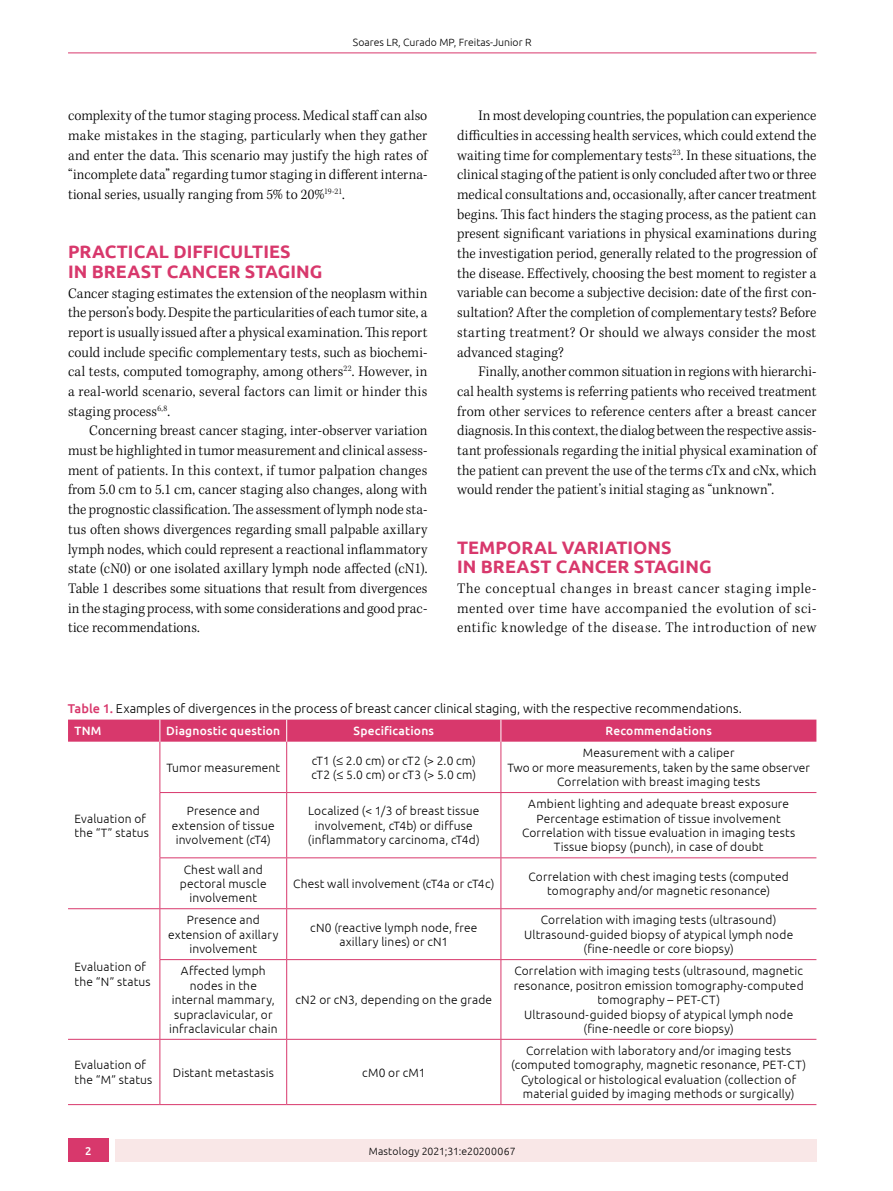
<style>
.page{position:relative;width:893px;height:1191px;background:#fff}
.page>*{position:absolute;margin:0;border:0;box-sizing:border-box;transform-origin:0 0}
.t1{font:700 18px/19.6px "Ubuntu";letter-spacing:.005em;color:#d8386c}
.t2{font:300 15px/19.6px "Kepler Std";letter-spacing:.02em;color:#000;text-align:justify;scale:.95 1}
.t3{font:300 12.75px "Ubuntu";letter-spacing:.005em;color:#000}
.t4{font:300 12px/14.4px "Ubuntu";letter-spacing:.015em;color:#000;text-align:center}
.t5{font:500 12px "Ubuntu";letter-spacing:.015em;color:#fff}
.t6{font:500 11.25px "Ubuntu";color:#fff}
.t7{font:300 10.5px "Ubuntu";color:#000}
.s1{font-weight:500;color:#d8386c}
</style>
<div class="page">
<div style="left:115px;top:1139px;width:701px;height:23px;background:#f9e7e7"></div>
<div style="left:68px;top:1138px;width:40px;height:24px;background:#d8386c"></div>
<hr style="left:68px;top:53px;width:748px;height:1px;background:#d8386c">
<hr style="left:160px;top:741px;width:1px;height:51px;background:#d8386c">
<hr style="left:286px;top:741px;width:1px;height:51px;background:#d8386c">
<hr style="left:501px;top:741px;width:1px;height:51px;background:#d8386c">
<hr style="left:160px;top:792px;width:127px;height:1px;background:#d8386c">
<hr style="left:160px;top:793px;width:1px;height:64px;background:#d8386c">
<hr style="left:287px;top:792px;width:214px;height:1px;background:#d8386c">
<hr style="left:286px;top:793px;width:1px;height:64px;background:#d8386c">
<hr style="left:501px;top:792px;width:315px;height:1px;background:#d8386c">
<hr style="left:501px;top:793px;width:1px;height:64px;background:#d8386c">
<hr style="left:160px;top:857px;width:127px;height:1px;background:#d8386c">
<hr style="left:160px;top:858px;width:1px;height:50px;background:#d8386c">
<hr style="left:287px;top:857px;width:214px;height:1px;background:#d8386c">
<hr style="left:286px;top:858px;width:1px;height:50px;background:#d8386c">
<hr style="left:501px;top:857px;width:315px;height:1px;background:#d8386c">
<hr style="left:501px;top:858px;width:1px;height:50px;background:#d8386c">
<hr style="left:68px;top:908px;width:92px;height:1px;background:#d8386c">
<hr style="left:160px;top:908px;width:127px;height:1px;background:#d8386c">
<hr style="left:160px;top:909px;width:1px;height:50px;background:#d8386c">
<hr style="left:287px;top:908px;width:214px;height:1px;background:#d8386c">
<hr style="left:286px;top:909px;width:1px;height:50px;background:#d8386c">
<hr style="left:501px;top:908px;width:315px;height:1px;background:#d8386c">
<hr style="left:501px;top:909px;width:1px;height:50px;background:#d8386c">
<hr style="left:160px;top:959px;width:127px;height:1px;background:#d8386c">
<hr style="left:160px;top:960px;width:1px;height:79px;background:#d8386c">
<hr style="left:287px;top:959px;width:214px;height:1px;background:#d8386c">
<hr style="left:286px;top:960px;width:1px;height:79px;background:#d8386c">
<hr style="left:501px;top:959px;width:315px;height:1px;background:#d8386c">
<hr style="left:501px;top:960px;width:1px;height:79px;background:#d8386c">
<hr style="left:68px;top:1039px;width:92px;height:1px;background:#d8386c">
<hr style="left:160px;top:1039px;width:127px;height:1px;background:#d8386c">
<hr style="left:160px;top:1039px;width:1px;height:65px;background:#d8386c">
<hr style="left:287px;top:1039px;width:214px;height:1px;background:#d8386c">
<hr style="left:286px;top:1039px;width:1px;height:65px;background:#d8386c">
<hr style="left:501px;top:1039px;width:315px;height:1px;background:#d8386c">
<hr style="left:501px;top:1039px;width:1px;height:65px;background:#d8386c">
<hr style="left:68px;top:1104px;width:92px;height:1px;background:#d8386c">
<hr style="left:160px;top:1104px;width:127px;height:1px;background:#d8386c">
<hr style="left:287px;top:1104px;width:214px;height:1px;background:#d8386c">
<hr style="left:501px;top:1104px;width:315px;height:1px;background:#d8386c">
<div style="left:68px;top:719px;width:748px;height:22px;background:#d8386c"></div>
<p class="t7" style="left:353px;top:36px;width:180px">Soares LR, Curado MP, Freitas-Junior R</p>
<p class="t2" style="left:68px;top:106px;width:380px">complexity of the tumor staging process. Medical staff can also make mistakes in the staging, particularly when they gather and enter the data. This scenario may justify the high rates of “incomplete data” regarding tumor staging in different interna&shy;tional series, usually ranging from 5% to 20%<sup>19-21</sup>.</p>
<p class="t1" style="left:68px;top:242px;width:256px">PRACTICAL DIFFICULTIES<br>IN BREAST CANCER STAGING</p>
<p class="t2" style="left:68px;top:284px;width:380px">Cancer staging estimates the extension of the neoplasm within the person’s body. Despite the particularities of each tumor site, a report is usually issued after a physical examination. This report could include specific complementary tests, such as biochemi&shy;cal tests, computed tomography, among others<sup>22</sup>. However, in a real-world scenario, several factors can limit or hinder this staging process<sup>6,8</sup>.</p>
<p class="t2" style="left:68px;top:421px;width:380px;text-indent:21px">Concerning breast cancer staging, inter-observer variation must be highlighted in tumor measurement and clinical assess&shy;ment of patients. In this context, if tumor palpation changes from 5.0 cm to 5.1 cm, cancer staging also changes, along with the prognostic classification. The assessment of lymph node sta&shy;tus often shows divergences regarding small palpable axillary lymph nodes, which could represent a reactional inflammatory state (cN0) or one isolated axillary lymph node affected (cN1).<br>Table 1 describes some situations that result from divergences in the staging process, with some considerations and good prac&shy;tice recommendations.</p>
<p class="t2" style="left:457px;top:106px;width:380px;text-indent:21px">In most developing countries, the population can experience difficulties in accessing health services, which could extend the waiting time for complementary tests<sup>23</sup>. In these situations, the clinical staging of the patient is only concluded after two or three medical consultations and, occasionally, after cancer treatment begins. This fact hinders the staging process, as the patient can present significant variations in physical examinations during the investigation period, generally related to the progression of the disease. Effectively, choosing the best moment to register a variable can become a subjective decision: date of the first con&shy;sultation? After the completion of complementary tests? Before starting treatment? Or should we always consider the most advanced staging?</p>
<p class="t2" style="left:457px;top:362px;width:380px;text-indent:21px">Finally, another common situation in regions with hierarchi&shy;cal health systems is referring patients who received treatment from other services to reference centers after a breast cancer diagnosis. In this context, the dialog between the respective assis&shy;tant professionals regarding the initial physical examination of the patient can prevent the use of the terms cTx and cNx, which would render the patient’s initial staging as “unknown”.</p>
<p class="t1" style="left:457px;top:537px;width:256px">TEMPORAL VARIATIONS<br>IN BREAST CANCER STAGING</p>
<p class="t2" style="left:457px;top:579px;width:380px">The conceptual changes in breast cancer staging imple&shy;mented over time have accompanied the evolution of sci&shy;entific knowledge of the disease. The introduction of new</p>
<p class="t3" style="left:68px;top:701px;width:675px"><span class="s1">Table 1.</span> Examples of divergences in the process of breast cancer clinical staging, with the respective recommendations.</p>
<p class="t5" style="left:74px;top:723px;width:29px">TNM</p>
<p class="t5" style="left:166px;top:723px;width:116px">Diagnostic question</p>
<p class="t5" style="left:354px;top:723px;width:82px">Specifications</p>
<p class="t5" style="left:605px;top:723px;width:108px">Recommendations</p>
<p class="t4" style="left:74px;top:811px;width:76px;text-align:left">Evaluation of the “T” status</p>
<p class="t4" style="left:74px;top:959px;width:78px;text-align:left">Evaluation of the “N” status</p>
<p class="t4" style="left:166px;top:760px;width:115px">Tumor measurement</p>
<p class="t4" style="left:311px;top:753px;width:166px;text-align:left">cT1 (≤ 2.0 cm) or cT2 (&gt; 2.0 cm) cT2 (≤ 5.0 cm) or cT3 (&gt; 5.0 cm)</p>
<p class="t4" style="left:508px;top:745px;width:304px">Measurement with a caliper<br>Two or more measurements, taken by the same observer<br>Correlation with breast imaging tests</p>
<p class="t4" style="left:172px;top:803px;width:105px">Presence and extension of tissue involvement (cT4)</p>
<p class="t4" style="left:308px;top:803px;width:174px">Localized (&lt; 1/3 of breast tissue involvement, cT4b) or diffuse (inflammatory carcinoma, cT4d)</p>
<p class="t4" style="left:522px;top:796px;width:275px">Ambient lighting and adequate breast exposure Percentage estimation of tissue involvement Correlation with tissue evaluation in imaging tests Tissue biopsy (punch), in case of doubt</p>
<p class="t4" style="left:180px;top:861px;width:88px">Chest wall and pectoral muscle involvement</p>
<p class="t4" style="left:293px;top:876px;width:203px">Chest wall involvement (cT4a or cT4c)</p>
<p class="t4" style="left:528px;top:869px;width:262px">Correlation with chest imaging tests (computed tomography and/or magnetic resonance)</p>
<p class="t4" style="left:168px;top:912px;width:112px">Presence and extension of axillary involvement</p>
<p class="t4" style="left:310px;top:920px;width:169px">cN0 (reactive lymph node, free axillary lines) or cN1</p>
<p class="t4" style="left:524px;top:912px;width:271px">Correlation with imaging tests (ultrasound)<br>Ultrasound-guided biopsy of atypical lymph node (fine‑needle or core biopsy)</p>
<p class="t4" style="left:169px;top:963px;width:110px">Affected lymph nodes in the internal mammary, supraclavicular, or infraclavicular chain</p>
<p class="t4" style="left:514px;top:963px;width:291px">Correlation with imaging tests (ultrasound, magnetic resonance, positron emission tomography-computed tomography – PET-CT)<br>Ultrasound-guided biopsy of atypical lymph node (fine‑needle or core biopsy)</p>
<p class="t4" style="left:295px;top:992px;width:198px">cN2 or cN3, depending on the grade</p>
<p class="t4" style="left:74px;top:1057px;width:79px;text-align:left">Evaluation of the “M” status</p>
<p class="t4" style="left:173px;top:1064px;width:103px">Distant metastasis</p>
<p class="t4" style="left:362px;top:1064px;width:65px">cM0 or cM1</p>
<p class="t4" style="left:511px;top:1043px;width:297px">Correlation with laboratory and/or imaging tests (computed tomography, magnetic resonance, PET-CT)<br>Cytological or histological evaluation (collection of material guided by imaging methods or surgically)</p>
<p class="t6" style="left:85px;top:1143px;width:8px">2</p>
<p class="t7" style="left:369px;top:1144px;width:148px">Mastology 2021;31:e20200067</p>
</div>
